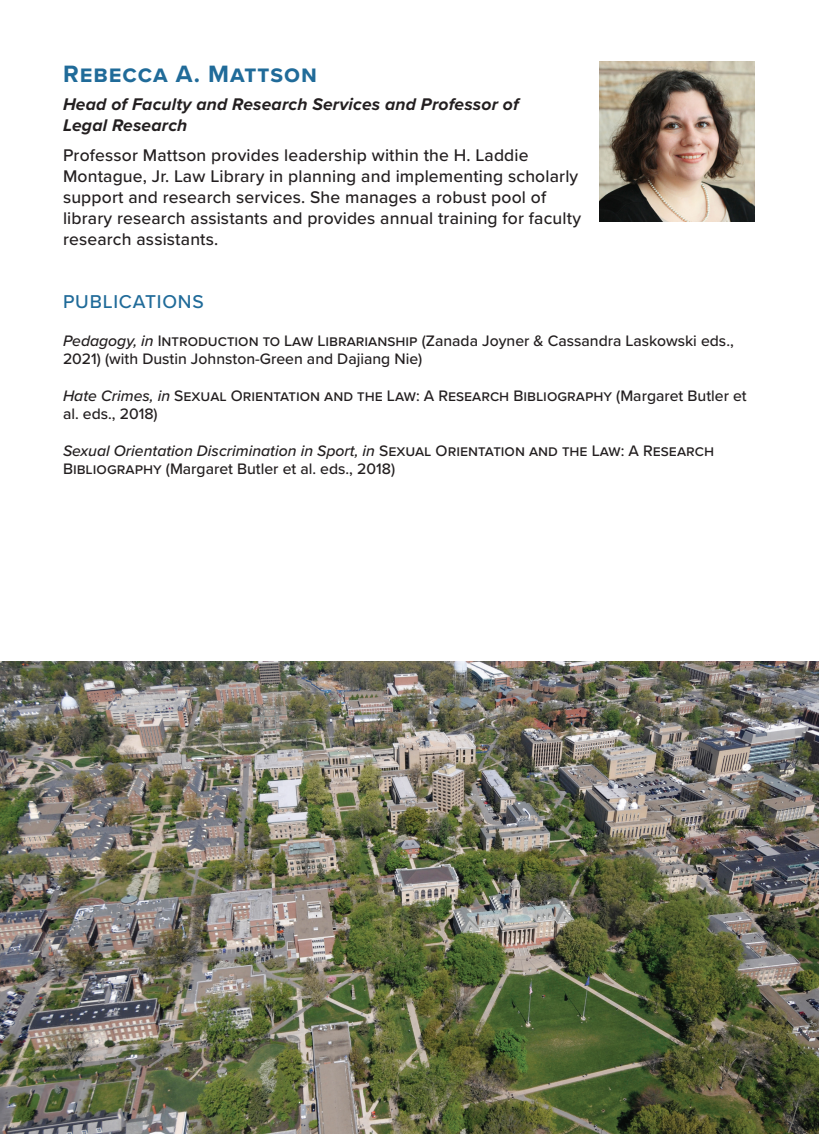
<style>
.page{position:relative;width:819px;height:1134px;background:#fff}
.page>*{position:absolute;margin:0;border:0;box-sizing:border-box;transform-origin:0 0}
.t1{font:700 24.5px "Proxima Nova";letter-spacing:.04em;color:#206b99}
.t2{font:500 19.25px "Proxima Nova";letter-spacing:.04em;color:#206b99}
.t3{font:500 17.5px/21px "Proxima Nova";letter-spacing:.01em;color:#231f20}
.t4{font:italic 700 17.5px "Proxima Nova";letter-spacing:.01em;color:#231f20}
.t5{font:500 15.75px/18.4px "Proxima Nova";color:#231f20}
.t6{font:italic 500 15.75px "Proxima Nova";color:#231f20}
.s1{font-style:italic}
.s2{font-style:normal}
</style>
<div class="page">
<img style="left:0;top:662px;width:819px;height:472px">
<img style="left:600px;top:62px;width:155px;height:160px">
<p class="t1" style="left:63px;top:56px;width:255px">Rebecca A. Mattson</p>
<p class="t4" style="left:63px;top:91px;width:457px">Head of Faculty and Research Services and Professor of</p>
<p class="t4" style="left:63px;top:112px;width:126px">Legal Research</p>
<p class="t3" style="left:63px;top:144px;width:467px">Professor Mattson provides leadership within the H. Laddie</p>
<p class="t3" style="left:63px;top:165px;width:520px">Montague, Jr. Law Library in planning and implementing scholarly support and research services. She manages a robust pool of library research assistants and provides annual training for faculty research assistants.</p>
<p class="t2" style="left:63px;top:287px;width:142px">PUBLICATIONS</p>
<p class="t5" style="left:63px;top:331px;width:672px"><span class="s1">Pedagogy, in</span> Introduction to Law Librarianship (Zanada Joyner &amp; Cassandra Laskowski eds.,<br>2021) (with Dustin Johnston-Green and Dajiang Nie)</p>
<p class="t5" style="left:63px;top:386px;width:685px"><span class="s1">Hate Crimes, in</span> Sexual Orientation and the Law: A Research Bibliography (Margaret Butler et al. eds., 2018)</p>
<p class="t6" style="left:63px;top:439px;width:653px">Sexual Orientation Discrimination in Sport, in <span class="s2">Sexual Orientation and the Law: A Research</span></p>
<p class="t5" style="left:63px;top:459px;width:334px">Bibliography (Margaret Butler et al. eds., 2018)</p>
</div>
